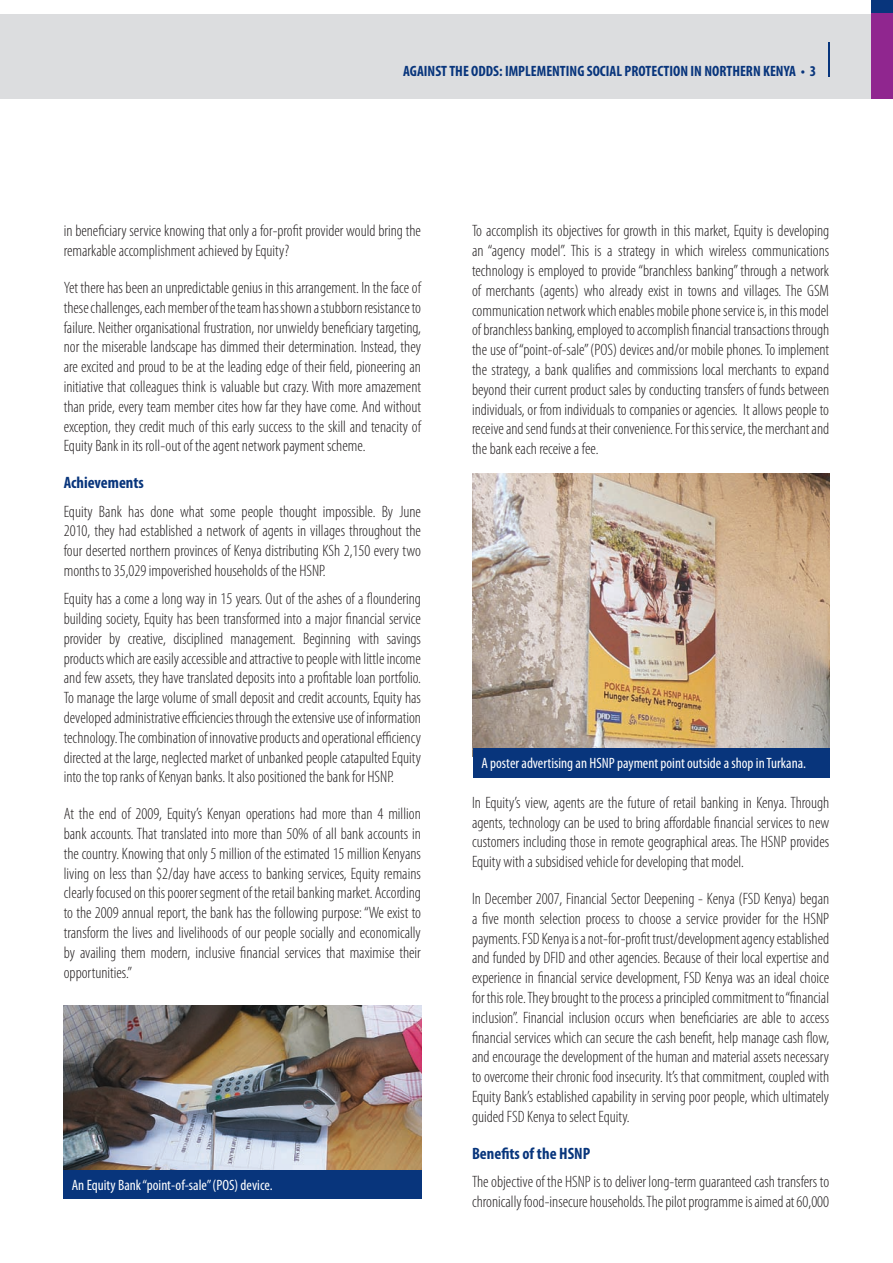
<style>
.page{position:relative;width:893px;height:1263px;background:#fff}
.page>*{position:absolute;margin:0;border:0;box-sizing:border-box;transform-origin:0 0}
.FSD_Body_Text{font:300 condensed 16.5px/19.8px "Myriad Pro";color:#231f20;text-align:justify}
.FSD_sub-head{font:300 condensed 16.5px/19.8px "Myriad Pro";color:#231f20;text-align:justify}
.FSD_sub-head-2{font:700 condensed 16.5px "Myriad Pro";color:#08357c}
.t1{font:condensed 15px "Myriad Pro";color:#fff}
.Newsletter_sub-title{font:700 condensed 15px "Myriad Pro";color:#08357c}
</style>
<div class="page">
<img style="left:64px;top:1005px;width:357px;height:165px">
<div style="left:63px;top:1170px;width:358px;height:29px;background:#08357c"></div>
<div style="left:872px;top:0;width:21px;height:16px;background:#08357c"></div>
<div style="left:0;top:14px;width:893px;height:85px;background:#dcdddf"></div>
<div style="left:872px;top:13px;width:21px;height:85px;background:#90268f"></div>
<hr style="left:828px;top:42px;width:2px;height:34px;background:#08357c">
<img style="left:472px;top:473px;width:357px;height:284px">
<div style="left:473px;top:748px;width:356px;height:30px;background:#08357c"></div>
<p class="Newsletter_sub-title" style="left:403px;top:63px;width:415px">AGAINST THE ODDS: IMPLEMENTING SOCIAL PROTECTION IN NORTHERN KENYA • 3</p>
<p class="FSD_Body_Text" style="left:64px;top:221px;width:359px">in beneficiary service knowing that only a for-profit provider would bring the remarkable accomplishment achieved by Equity?</p>
<p class="FSD_Body_Text" style="left:64px;top:278px;width:359px">Yet there has been an unpredictable genius in this arrangement. In the face of these challenges, each member of the team has shown a stubborn resistance to failure. Neither organisational frustration, nor unwieldy beneficiary targeting, nor the miserable landscape has dimmed their determination. Instead, they are excited and proud to be at the leading edge of their field, pioneering an initiative that colleagues think is valuable but crazy. With more amazement than pride, every team member cites how far they have come. And without exception, they credit much of this early success to the skill and tenacity of Equity Bank in its roll-out of the agent network payment scheme.</p>
<p class="FSD_sub-head-2" style="left:64px;top:474px;width:82px">Achievements</p>
<p class="FSD_sub-head" style="left:64px;top:501px;width:359px">Equity Bank has done what some people thought impossible. By June 2010, they had established a network of agents in villages throughout the four deserted northern provinces of Kenya distributing KSh 2,150 every two months to 35,029 impoverished households of the HSNP.</p>
<p class="FSD_Body_Text" style="left:64px;top:589px;width:359px">Equity has a come a long way in 15 years. Out of the ashes of a floundering building society, Equity has been transformed into a major financial service provider by creative, disciplined management. Beginning with savings products which are easily accessible and attractive to people with little income and few assets, they have translated deposits into a profitable loan portfolio.<br>To manage the large volume of small deposit and credit accounts, Equity has developed administrative efficiencies through the extensive use of information technology. The combination of innovative products and operational efficiency directed at the large, neglected market of unbanked people catapulted Equity into the top ranks of Kenyan banks. It also positioned the bank for HSNP.</p>
<p class="FSD_Body_Text" style="left:64px;top:804px;width:359px">At the end of 2009, Equity’s Kenyan operations had more than 4 million bank accounts. That translated into more than 50% of all bank accounts in the country. Knowing that only 5 million of the estimated 15 million Kenyans living on less than $2/day have access to banking services, Equity remains clearly focused on this poorer segment of the retail banking market. According to the 2009 annual report, the bank has the following purpose: “We exist to transform the lives and livelihoods of our people socially and economically by availing them modern, inclusive financial services that maximise their opportunities.”</p>
<p class="t1" style="left:72px;top:1176px;width:202px">An Equity Bank “point-of-sale” (POS) device.</p>
<p class="FSD_Body_Text" style="left:472px;top:221px;width:359px">To accomplish its objectives for growth in this market, Equity is developing an “agency model”. This is a strategy in which wireless communications technology is employed to provide “branchless banking” through a network of merchants (agents) who already exist in towns and villages. The GSM communication network which enables mobile phone service is, in this model of branchless banking, employed to accomplish financial transactions through the use of “point-of-sale” (POS) devices and/or mobile phones. To implement the strategy, a bank qualifies and commissions local merchants to expand beyond their current product sales by conducting transfers of funds between individuals, or from individuals to companies or agencies. It allows people to receive and send funds at their convenience. For this service, the merchant and the bank each receive a fee.</p>
<p class="t1" style="left:481px;top:754px;width:326px">A poster advertising an HSNP payment point outside a shop in Turkana.</p>
<p class="FSD_Body_Text" style="left:472px;top:793px;width:359px">In Equity’s view, agents are the future of retail banking in Kenya. Through agents, technology can be used to bring affordable financial services to new customers including those in remote geographical areas. The HSNP provides Equity with a subsidised vehicle for developing that model.</p>
<p class="FSD_Body_Text" style="left:472px;top:889px;width:359px">In December 2007, Financial Sector Deepening - Kenya (FSD Kenya) began a five month selection process to choose a service provider for the HSNP payments. FSD Kenya is a not-for-profit trust/development agency established and funded by DFID and other agencies. Because of their local expertise and experience in financial service development, FSD Kenya was an ideal choice for this role. They brought to the process a principled commitment to “financial inclusion”. Financial inclusion occurs when beneficiaries are able to access financial services which can secure the cash benefit, help manage cash flow, and encourage the development of the human and material assets necessary to overcome their chronic food insecurity. It’s that commitment, coupled with Equity Bank’s established capability in serving poor people, which ultimately guided FSD Kenya to select Equity.</p>
<p class="FSD_sub-head-2" style="left:472px;top:1144px;width:120px">Benefits of the HSNP</p>
<p class="FSD_Body_Text" style="left:472px;top:1172px;width:359px">The objective of the HSNP is to deliver long-term guaranteed cash transfers to chronically food-insecure households. The pilot programme is aimed at 60,000</p>
</div>
